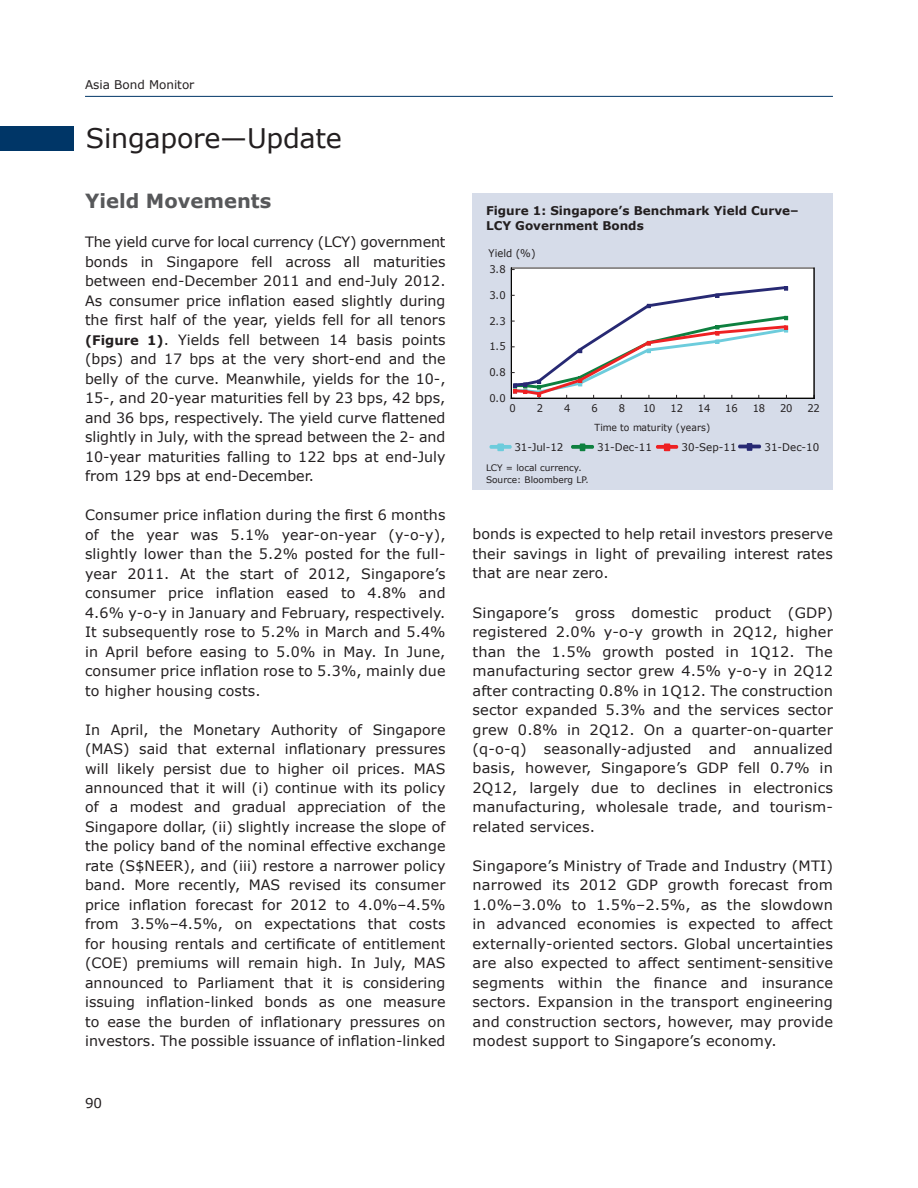
<style>
.page{position:relative;width:918px;height:1188px;background:#fff}
.page>*{position:absolute;margin:0;border:0;box-sizing:border-box;transform-origin:0 0}
.t1{font:27px "Verdana";letter-spacing:-.01em;color:#231f20}
.t2{font:700 19.5px "Verdana";color:#57585a}
.t3{font:14.25px/19.5px "Verdana";letter-spacing:.005em;color:#231f20;text-align:justify}
.t4{font:13.5px "Verdana";color:#231f20}
.t5{font:700 12px/15px "Verdana";color:#231f20}
.t6{font:12px "Verdana";color:#231f20}
.t7{font:10.5px "Verdana";color:#231f20;scale:.94 1}
.t8{font:10.5px "Verdana";color:#231f20}
.t9{font:9.75px "Verdana";letter-spacing:.005em;color:#231f20;scale:.94 1}
.t10{font:9px/12px "Verdana";color:#231f20}
.s1{font-weight:700;font-size:13.2px}
</style>
<div class="page">
<hr style="left:85px;top:96px;width:748px;height:1px;background:#003667">
<div style="left:0;top:126px;width:74px;height:25px;background:#003667"></div>
<div style="left:472px;top:193px;width:361px;height:297px;background:#d6dce9"></div>
<div style="left:511px;top:268px;width:303px;height:130px;background:#fff"></div>
<hr style="left:814px;top:268px;width:1px;height:130px;background:#050504">
<hr style="left:511px;top:268px;width:1px;height:130px;background:#050504">
<hr style="left:511px;top:398px;width:303px;height:1px;background:#050504">
<svg style="left:489px;top:445px;width:23px;height:4px"></svg>
<svg style="left:496px;top:443px;width:9px;height:9px"></svg>
<svg style="left:571px;top:445px;width:23px;height:4px"></svg>
<svg style="left:578px;top:443px;width:9px;height:9px"></svg>
<svg style="left:656px;top:445px;width:22px;height:4px"></svg>
<svg style="left:663px;top:443px;width:9px;height:9px"></svg>
<hr style="left:738px;top:445px;width:23px;height:3px;background:#272973;border-radius:2px">
<svg style="left:745px;top:443px;width:9px;height:8px"></svg>
<svg style="left:511px;top:286px;width:277px;height:113px"></svg>
<p class="t6" style="left:85px;top:77px;width:111px">Asia Bond Monitor</p>
<h1 class="t1" style="left:86px;top:121px;width:258px">Singapore—Update</h1>
<h2 class="t2" style="left:85px;top:189px;width:188px">Yield Movements</h2>
<p class="t3" style="left:85px;top:232px;width:362px">The yield curve for local currency (LCY) government bonds in Singapore fell across all maturities between end-December 2011 and end-July 2012.<br>As consumer price inflation eased slightly during the first half of the year, yields fell for all tenors <span class="s1">(Figure 1)</span>. Yields fell between 14 basis points (bps) and 17 bps at the very short-end and the belly of the curve. Meanwhile, yields for the 10-, 15-, and 20-year maturities fell by 23 bps, 42 bps, and 36 bps, respectively. The yield curve flattened slightly in July, with the spread between the 2- and 10-year maturities falling to 122 bps at end-July from 129 bps at end-December.</p>
<p class="t3" style="left:85px;top:505px;width:362px">Consumer price inflation during the first 6 months of the year was 5.1% year-on-year (y-o-y), slightly lower than the 5.2% posted for the full&shy;year 2011. At the start of 2012, Singapore’s consumer price inflation eased to 4.8% and 4.6% y-o-y in January and February, respectively.<br>It subsequently rose to 5.2% in March and 5.4% in April before easing to 5.0% in May. In June, consumer price inflation rose to 5.3%, mainly due to higher housing costs.</p>
<p class="t3" style="left:85px;top:719px;width:362px">In April, the Monetary Authority of Singapore (MAS) said that external inflationary pressures will likely persist due to higher oil prices. MAS announced that it will (i) continue with its policy of a modest and gradual appreciation of the Singapore dollar, (ii) slightly increase the slope of the policy band of the nominal effective exchange rate (S$NEER), and (iii) restore a narrower policy band. More recently, MAS revised its consumer price inflation forecast for 2012 to 4.0%–4.5% from 3.5%–4.5%, on expectations that costs for housing rentals and certificate of entitlement (COE) premiums will remain high. In July, MAS announced to Parliament that it is considering issuing inflation-linked bonds as one measure to ease the burden of inflationary pressures on investors. The possible issuance of inflation-linked</p>
<p class="t4" style="left:85px;top:1095px;width:19px">90</p>
<p class="t5" style="left:486px;top:202px;width:314px">Figure 1: Singapore’s Benchmark Yield Curve–<br>LCY Government Bonds</p>
<p class="t7" style="left:489px;top:247px;width:52px">Yield (%)</p>
<p class="t7" style="left:489px;top:263px;width:19px">3.8</p>
<p class="t7" style="left:489px;top:289px;width:19px">3.0</p>
<p class="t7" style="left:489px;top:314px;width:19px">2.3</p>
<p class="t7" style="left:489px;top:340px;width:19px">1.5</p>
<p class="t7" style="left:489px;top:365px;width:19px">0.8</p>
<p class="t7" style="left:489px;top:391px;width:19px">0.0</p>
<p class="t7" style="left:509px;top:401px;width:8px">0</p>
<p class="t7" style="left:537px;top:401px;width:8px">2</p>
<p class="t7" style="left:564px;top:401px;width:8px">4</p>
<p class="t7" style="left:591px;top:401px;width:8px">6</p>
<p class="t7" style="left:619px;top:401px;width:8px">8</p>
<p class="t7" style="left:643px;top:401px;width:15px">10</p>
<p class="t7" style="left:671px;top:401px;width:15px">12</p>
<p class="t7" style="left:698px;top:401px;width:15px">14</p>
<p class="t7" style="left:725px;top:401px;width:15px">16</p>
<p class="t7" style="left:753px;top:401px;width:15px">18</p>
<p class="t7" style="left:780px;top:401px;width:15px">20</p>
<p class="t7" style="left:807px;top:401px;width:15px">22</p>
<p class="t8" style="left:514px;top:440px;width:51px">31-Jul-12</p>
<p class="t8" style="left:597px;top:440px;width:56px">31-Dec-11</p>
<p class="t8" style="left:682px;top:440px;width:56px">30-Sep-11</p>
<p class="t8" style="left:765px;top:440px;width:56px">31-Dec-10</p>
<p class="t9" style="left:594px;top:421px;width:125px">Time to maturity (years)</p>
<p class="t10" style="left:486px;top:461px;width:104px">LCY = local currency.<br>Source: Bloomberg LP.</p>
<p class="t3" style="left:472px;top:524px;width:362px">bonds is expected to help retail investors preserve their savings in light of prevailing interest rates that are near zero.</p>
<p class="t3" style="left:472px;top:602px;width:362px">Singapore’s gross domestic product (GDP) registered 2.0% y-o-y growth in 2Q12, higher than the 1.5% growth posted in 1Q12. The manufacturing sector grew 4.5% y-o-y in 2Q12 after contracting 0.8% in 1Q12. The construction sector expanded 5.3% and the services sector grew 0.8% in 2Q12. On a quarter-on-quarter (q-o-q) seasonally-adjusted and annualized basis, however, Singapore’s GDP fell 0.7% in 2Q12, largely due to declines in electronics manufacturing, wholesale trade, and tourism&shy;related services.</p>
<p class="t3" style="left:472px;top:856px;width:362px">Singapore’s Ministry of Trade and Industry (MTI) narrowed its 2012 GDP growth forecast from 1.0%–3.0% to 1.5%–2.5%, as the slowdown in advanced economies is expected to affect externally-oriented sectors. Global uncertainties are also expected to affect sentiment-sensitive segments within the finance and insurance sectors. Expansion in the transport engineering and construction sectors, however, may provide modest support to Singapore’s economy.</p>
</div>
